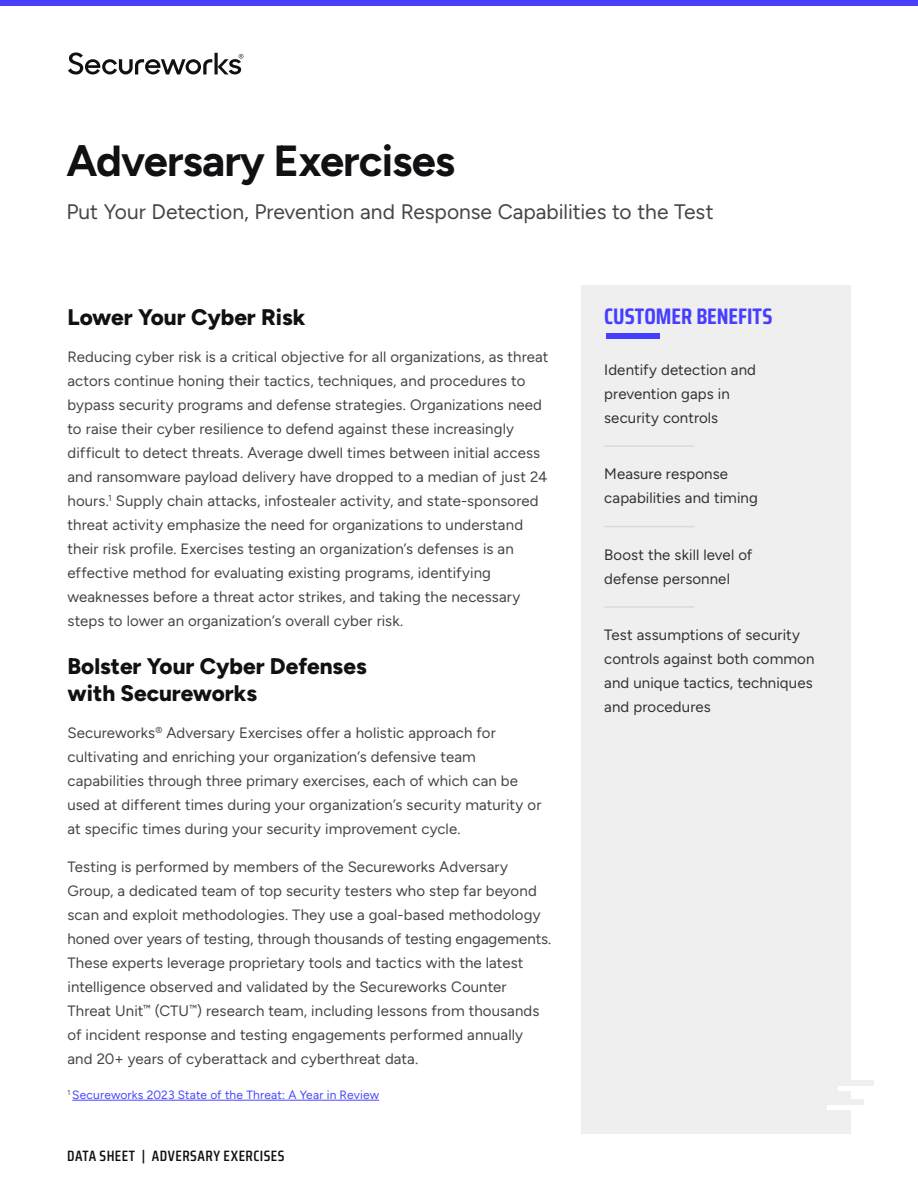
<style>
.page{position:relative;width:918px;height:1188px;background:#fff}
.page>*{position:absolute;margin:0;border:0;box-sizing:border-box;transform-origin:0 0}
.t1{font:700 43.5px "Figtree";letter-spacing:-.02em;color:#111013}
.t2{font:800 22.5px/27px "Figtree";color:#111013}
.t3{font:700 22.5px "Saira Condensed";color:#473eff}
.t4{font:21px "Figtree";letter-spacing:-.005em;color:#464646}
.t5{font:15px/24px "Figtree";letter-spacing:.005em;color:#464646}
.t6{font:15px/24px "Figtree";letter-spacing:.005em;color:#333}
.t7{font:600 15px "Saira Condensed";letter-spacing:.03em;color:#111013}
.t8{font:12px "Figtree";letter-spacing:.01em;color:#4948fb}
</style>
<div class="page">
<div style="left:0;top:0;width:918px;height:6px;background:#473eff"></div>
<div style="left:581px;top:285px;width:269px;height:849px;background:#efefef"></div>
<hr style="left:604px;top:445px;width:90px;height:2px;background:#dadada">
<hr style="left:604px;top:526px;width:90px;height:1px;background:#dadada">
<hr style="left:604px;top:606px;width:90px;height:2px;background:#dadada">
<div style="left:606px;top:334px;width:54px;height:5px;background:#473eff"></div>
<hr style="left:72px;top:1100px;width:307px;height:1px;background:#4948fb">
<div style="left:827px;top:1104px;width:44px;height:6px;background:#fff"></div>
<div style="left:838px;top:1085px;width:43px;height:6px;background:#fff"></div>
<div style="left:831px;top:1080px;width:43px;height:6px;background:#efefef"></div>
<div style="left:821px;top:1099px;width:43px;height:6px;background:#efefef"></div>
<svg style="left:68px;top:52px;width:175px;height:23px"></svg>
<h1 class="t1" style="left:66px;top:135px;width:390px">Adversary Exercises</h1>
<h3 class="t4" style="left:66px;top:200px;width:649px">Put Your Detection, Prevention and Response Capabilities to the Test</h3>
<h2 class="t2" style="left:68px;top:303px;width:240px">Lower Your Cyber Risk</h2>
<p class="t5" style="left:67px;top:345px;width:483px">Reducing cyber risk is a critical objective for all organizations, as threat actors continue honing their tactics, techniques, and procedures to bypass security programs and defense strategies. Organizations need to raise their cyber resilience to defend against these increasingly difficult to detect threats. Average dwell times between initial access and ransomware payload delivery have dropped to a median of just 24 hours.<sup>1</sup> Supply chain attacks, infostealer activity, and state-sponsored threat activity emphasize the need for organizations to understand their risk profile. Exercises testing an organization’s defenses is an effective method for evaluating existing programs, identifying weaknesses before a threat actor strikes, and taking the necessary steps to lower an organization’s overall cyber risk.</p>
<h2 class="t2" style="left:68px;top:652px;width:301px">Bolster Your Cyber Defenses with Secureworks</h2>
<p class="t5" style="left:67px;top:721px;width:475px">Secureworks<sup>®</sup> Adversary Exercises offer a holistic approach for cultivating and enriching your organization’s defensive team capabilities through three primary exercises, each of which can be used at different times during your organization’s security maturity or at specific times during your security improvement cycle.</p>
<p class="t5" style="left:67px;top:855px;width:485px">Testing is performed by members of the Secureworks Adversary Group, a dedicated team of top security testers who step far beyond scan and exploit methodologies. They use a goal-based methodology honed over years of testing, through thousands of testing engagements.<br>These experts leverage proprietary tools and tactics with the latest intelligence observed and validated by the Secureworks Counter Threat Unit<sup>™</sup> (CTU<sup>™</sup>) research team, including lessons from thousands of incident response and testing engagements performed annually and 20+ years of cyberattack and cyberthreat data.</p>
<p class="t8" style="left:68px;top:1088px;width:313px"><sup>1</sup> Secureworks 2023 State of the Threat: A Year in Review</p>
<p class="t7" style="left:67px;top:1143px;width:219px">DATA SHEET | ADVERSARY EXERCISES</p>
<h2 class="t3" style="left:604px;top:298px;width:170px">CUSTOMER BENEFITS</h2>
<p class="t6" style="left:604px;top:358px;width:153px">Identify detection and prevention gaps in security controls</p>
<p class="t6" style="left:604px;top:462px;width:155px">Measure response capabilities and timing</p>
<p class="t6" style="left:604px;top:542px;width:150px">Boost the skill level of defense personnel</p>
<p class="t6" style="left:604px;top:623px;width:212px">Test assumptions of security controls against both common and unique tactics, techniques and procedures</p>
</div>
